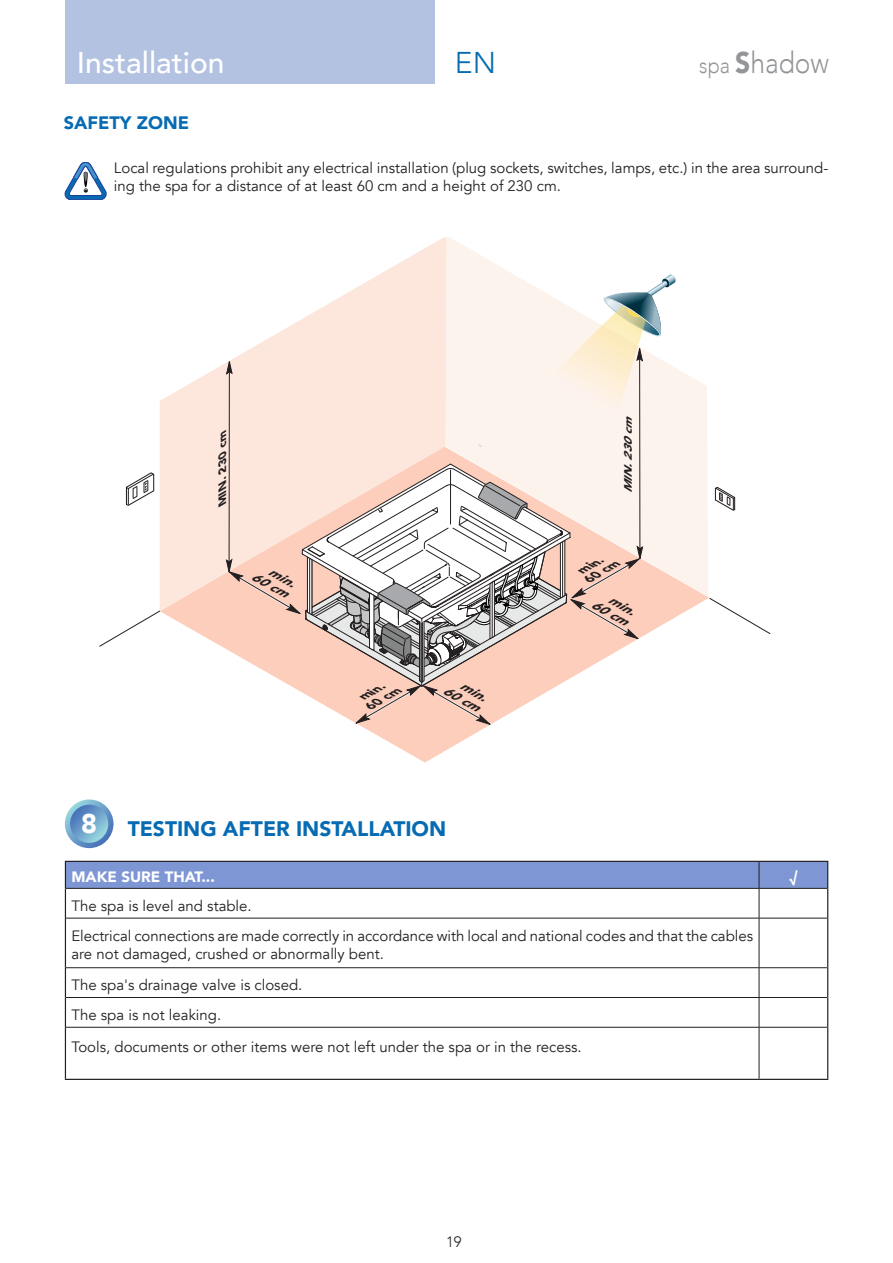
<style>
.page{position:relative;width:893px;height:1263px;background:#fff}
.page>*{position:absolute;margin:0;border:0;box-sizing:border-box;transform-origin:0 0}
.TITOLO_BIANCO{font:500 30px "Avenir";color:#fff}
.t1{font:300 30px "Avenir";color:#939598;scale:.88 1}
.t2{font:300 30px "Avenir";color:#066bb3}
.NUMERI_CERCHI{font:900 27px "Avenir";color:#fff}
.SOTTOTITOLO_AZZURRO{font:900 21px "Avenir";color:#066bb3}
.SOTTOTITOLO_PICCOLO_AZZURRO{font:900 18px "Avenir";color:#066bb3}
.TESTO_CORRENTE{font:15px/18px "Avenir";color:#231f20}
.TESTO_CORRENTE-2{font:900 15px "Avenir";color:#fff}
.t3{font:300 15px "Avenir";color:#231f20}
.TESTO_CORRENTE-3{font:800 15px "Avenir";color:#fff}
.t4{font:italic 900 11.85px/12px "Avenir";color:#231f20;text-align:right;scale:1.17 1}
.t5{font:italic 900 11.25px/11.2px "Avenir";color:#231f20;scale:1.17 1}
.t6{font:italic 900 10.65px "Avenir";color:#231f20;scale:1.15 1}
.s1{font-size:22.5px}
.s2{font-weight:900}
</style>
<div class="page">
<div style="left:65px;top:0;width:369px;height:84px;background:#b3c2e1"></div>
<svg style="left:65px;top:162px;width:41px;height:37px"></svg>
<hr style="left:66px;top:888px;width:693px;height:1px;background:#231f20">
<hr style="left:759px;top:888px;width:68px;height:1px;background:#231f20">
<hr style="left:759px;top:888px;width:1px;height:30px;background:#231f20">
<hr style="left:66px;top:918px;width:693px;height:1px;background:#231f20">
<hr style="left:759px;top:918px;width:68px;height:1px;background:#231f20">
<hr style="left:759px;top:918px;width:1px;height:49px;background:#231f20">
<hr style="left:66px;top:967px;width:693px;height:1px;background:#231f20">
<hr style="left:759px;top:967px;width:68px;height:1px;background:#231f20">
<svg style="left:759px;top:968px;width:1px;height:59px"></svg>
<hr style="left:759px;top:1027px;width:1px;height:52px;background:#231f20">
<hr style="left:66px;top:997px;width:693px;height:1px;background:#231f20">
<hr style="left:759px;top:997px;width:68px;height:1px;background:#231f20">
<hr style="left:66px;top:1027px;width:693px;height:1px;background:#231f20">
<hr style="left:759px;top:1027px;width:68px;height:1px;background:#231f20">
<svg style="left:65px;top:861px;width:763px;height:27px;background:#7991cb"></svg>
<hr style="left:65px;top:888px;width:1px;height:30px;background:#231f20">
<hr style="left:827px;top:888px;width:1px;height:30px;background:#231f20">
<hr style="left:65px;top:918px;width:1px;height:50px;background:#231f20">
<hr style="left:827px;top:918px;width:1px;height:50px;background:#231f20">
<svg style="left:65px;top:968px;width:1px;height:29px"></svg>
<svg style="left:827px;top:968px;width:1px;height:29px"></svg>
<hr style="left:65px;top:997px;width:1px;height:30px;background:#231f20">
<hr style="left:827px;top:997px;width:1px;height:30px;background:#231f20">
<hr style="left:65px;top:1027px;width:1px;height:52px;background:#231f20">
<hr style="left:827px;top:1027px;width:1px;height:52px;background:#231f20">
<hr style="left:65px;top:1079px;width:694px;height:1px;background:#231f20">
<hr style="left:759px;top:1079px;width:69px;height:1px;background:#231f20">
<svg style="left:65px;top:799px;width:49px;height:49px"></svg>
<svg style="left:70px;top:805px;width:38px;height:38px"></svg>
<svg style="left:160px;top:597px;width:549px;height:165px"></svg>
<svg style="left:160px;top:237px;width:286px;height:374px;fill:#fde7dc"></svg>
<svg style="left:446px;top:237px;width:262px;height:360px;fill:#fdf3ed"></svg>
<svg style="left:478px;top:444px;width:4px;height:3px"></svg>
<svg style="left:125px;top:472px;width:30px;height:34px"></svg>
<svg style="left:714px;top:486px;width:22px;height:25px"></svg>
<svg style="left:99px;top:610px;width:61px;height:37px"></svg>
<svg style="left:709px;top:598px;width:62px;height:36px"></svg>
<hr style="left:639px;top:348px;width:1px;height:211px;background:#231f20">
<svg style="left:555px;top:275px;width:121px;height:134px"></svg>
<hr style="left:229px;top:362px;width:1px;height:210px;background:#231f20">
<svg style="left:226px;top:361px;width:7px;height:13px"></svg>
<svg style="left:226px;top:463px;width:417px;height:264px"></svg>
<p class="TITOLO_BIANCO" style="left:77px;top:36px;width:149px">Installation</p>
<h1 class="t2" style="left:455px;top:44px;width:43px">EN</h1>
<h1 class="t1" style="left:699px;top:45px;width:149px"><span class="s1">spa</span> <span class="s2">S</span>hadow</h1>
<p class="SOTTOTITOLO_PICCOLO_AZZURRO" style="left:64px;top:107px;width:127px">SAFETY ZONE</p>
<p class="TESTO_CORRENTE" style="left:114px;top:159px;width:716px">Local regulations prohibit any electrical installation (plug sockets, switches, lamps, etc.) in the area surround&shy;ing the spa for a distance of at least 60 cm and a height of 230 cm.</p>
<p class="t6" style="left:213px;top:504px;width:76px;rotate:-90deg">MIN.230cm</p>
<p class="t4" style="left:261px;top:559px;width:36px;rotate:29deg">min.<br>60 cm</p>
<p class="t5" style="left:359px;top:692px;width:34px;rotate:-30deg">min.<br>60 cm</p>
<p class="t4" style="left:453px;top:673px;width:36px;rotate:29deg">min.<br>60 cm</p>
<p class="NUMERI_CERCHI" style="left:81px;top:801px;width:17px">8</p>
<p class="SOTTOTITOLO_AZZURRO" style="left:128px;top:810px;width:320px">TESTING AFTER INSTALLATION</p>
<p class="t6" style="left:619px;top:493px;width:76px;rotate:-90deg">MIN.230cm</p>
<p class="t5" style="left:578px;top:566px;width:34px;rotate:-30deg">min.<br>60 cm</p>
<p class="t4" style="left:601px;top:587px;width:36px;rotate:29deg">min.<br>60 cm</p>
<p class="TESTO_CORRENTE-2" style="left:71px;top:864px;width:145px">MAKE SURE THAT...</p>
<p class="TESTO_CORRENTE-3" style="left:789px;top:863px;width:10px">√</p>
<p class="TESTO_CORRENTE" style="left:71px;top:897px;width:182px">The spa is level and stable.</p>
<p class="TESTO_CORRENTE" style="left:71px;top:927px;width:683px">Electrical connections are made correctly in accordance with local and national codes and that the cables are not damaged, crushed or abnormally bent.</p>
<p class="TESTO_CORRENTE" style="left:71px;top:976px;width:232px">The spa's drainage valve is closed.</p>
<p class="TESTO_CORRENTE" style="left:71px;top:1006px;width:151px">The spa is not leaking.</p>
<p class="TESTO_CORRENTE" style="left:71px;top:1038px;width:512px">Tools, documents or other items were not left under the spa or in the recess.</p>
<p class="t3" style="left:446px;top:1232px;width:17px">19</p>
</div>
